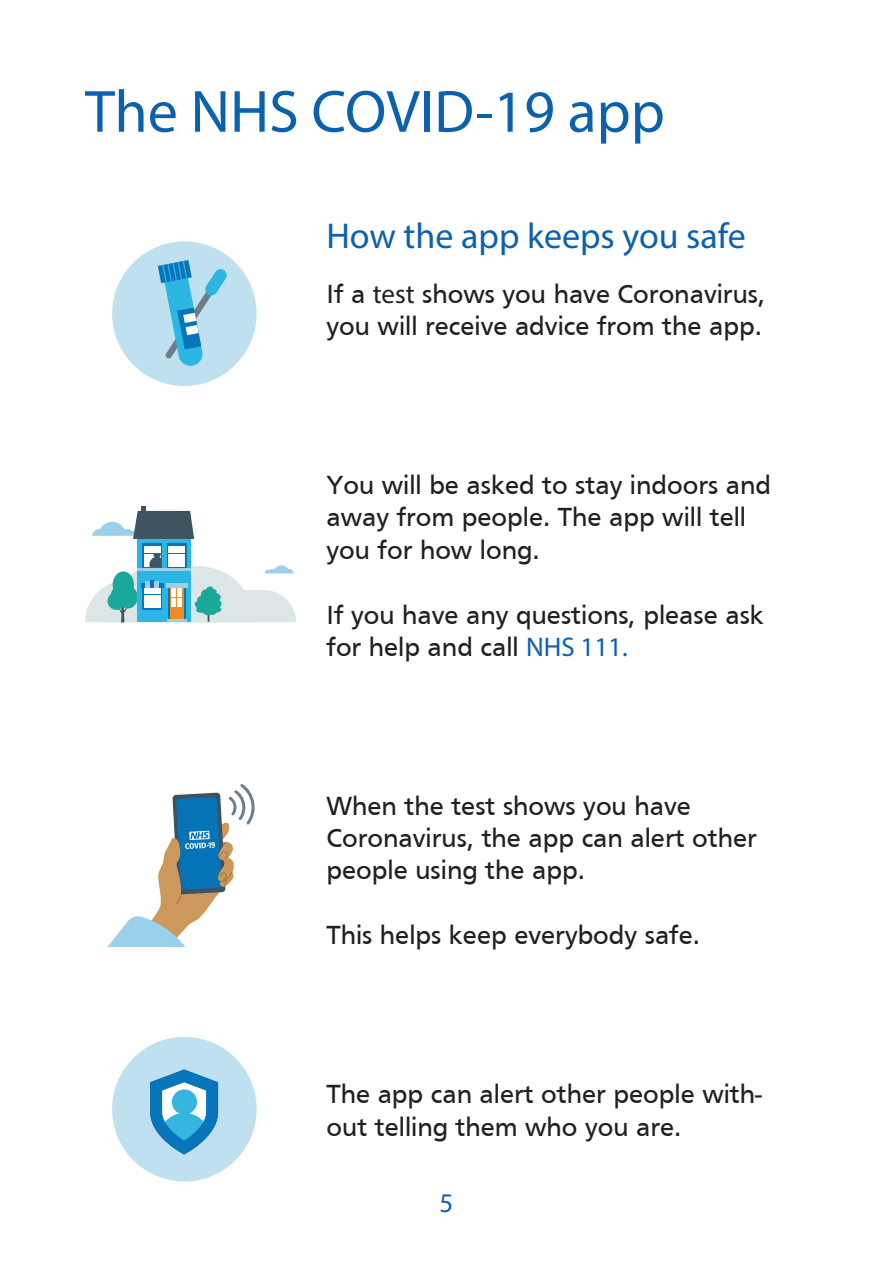
<style>
.page{position:relative;width:893px;height:1263px;background:#fff}
.page>*{position:absolute;margin:0;border:0;box-sizing:border-box;transform-origin:0 0}
.t1{font:60px "Myriad Pro";color:#0c61af}
.t2{font:36px "Myriad Pro";color:#0c61af}
.t3{font:27px/32.4px "Frutiger";color:#231f20}
.t4{font:27px "Myriad Pro";color:#0c61af}
.s1{font-family:"Myriad Pro"}
.s2{font-family:"Myriad Pro";color:#0c61af}
</style>
<div class="page">
<div style="left:112px;top:241px;width:145px;height:145px;background:#bfe0ee;border-radius:50%"></div>
<svg style="left:158px;top:260px;width:69px;height:106px"></svg>
<div style="left:137px;top:535px;width:54px;height:87px;background:#2cb6e4"></div>
<svg style="left:92px;top:511px;width:102px;height:28px"></svg>
<hr style="left:141px;top:506px;width:4px;height:10px;background:#3e5461">
<div style="left:142px;top:544px;width:20px;height:24px;background:linear-gradient(to right,#fff,#fff)"></div>
<div style="left:144px;top:546px;width:16px;height:6px;background:#fff"></div>
<svg style="left:167px;top:544px;width:19px;height:10px"></svg>
<div style="left:168px;top:546px;width:17px;height:6px;background:#fff"></div>
<svg style="left:85px;top:554px;width:211px;height:69px"></svg>
<svg style="left:108px;top:784px;width:147px;height:162px"></svg>
<div style="left:112px;top:1037px;width:145px;height:144px;background:#bfe0ee;border-radius:50%"></div>
<svg style="left:150px;top:1069px;width:68px;height:85px"></svg>
<p class="t1" style="left:85px;top:75px;width:581px">The NHS COVID-19 app</p>
<p class="t2" style="left:326px;top:214px;width:421px">How the app keeps you safe</p>
<p class="t3" style="left:326px;top:277px;width:440px">If a <span class="s1">test</span> shows you have Coronavirus, you will receive advice from the app.</p>
<p class="t3" style="left:326px;top:468px;width:446px">You will be asked to stay indoors and away from people. The app will tell you for how long.</p>
<p class="t3" style="left:326px;top:598px;width:439px">If you have any questions, please ask for help and call <span class="s2">NHS 111.</span></p>
<p class="t3" style="left:326px;top:789px;width:432px">When the test shows you have<br>Coronavirus, the app can alert other people using the app.</p>
<p class="t3" style="left:326px;top:919px;width:375px">This helps keep everybody safe.</p>
<p class="t3" style="left:326px;top:1078px;width:437px">The app can alert other people with&shy;out telling them who you are.</p>
<p class="t4" style="left:440px;top:1186px;width:15px">5</p>
</div>
